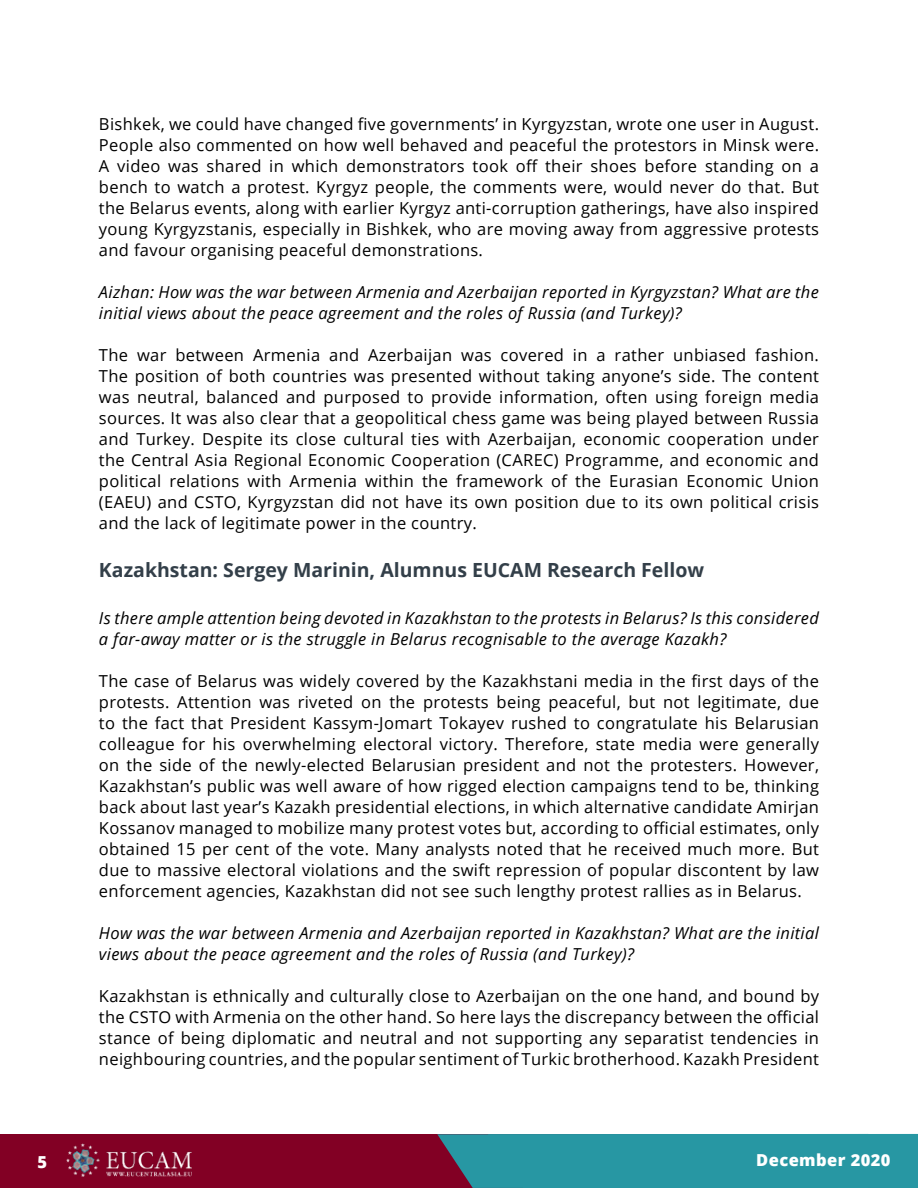
<style>
.page{position:relative;width:918px;height:1188px;background:#fff}
.page>*{position:absolute;margin:0;border:0;box-sizing:border-box;transform-origin:0 0}
.t1{font:700 19.5px "Open Sans";color:#333f49}
.t2{font:16.5px/21px "Open Sans";letter-spacing:.02em;color:#000;text-align:justify}
.t3{font:italic 16.5px/21px "Open Sans";letter-spacing:.02em;color:#000}
.t4{font:800 16.5px "Open Sans";letter-spacing:.025em;color:#fff}
</style>
<div class="page">
<div style="left:0;top:1134px;width:918px;height:54px;background:#820024"></div>
<div style="left:437px;top:1134px;width:481px;height:54px;background:#2797a3"></div>
<img style="left:67px;top:1144px;width:124px;height:32px">
<p class="t2" style="left:99px;top:113px;width:722px">Bishkek, we could have changed five governments’ in Kyrgyzstan, wrote one user in August.<br>People also commented on how well behaved and peaceful the protestors in Minsk were.<br>A video was shared in which demonstrators took off their shoes before standing on a bench to watch a protest. Kyrgyz people, the comments were, would never do that. But the Belarus events, along with earlier Kyrgyz anti-corruption gatherings, have also inspired young Kyrgyzstanis, especially in Bishkek, who are moving away from aggressive protests and favour organising peaceful demonstrations.</p>
<p class="t3" style="left:99px;top:281px;width:721px">Aizhan: How was the war between Armenia and Azerbaijan reported in Kyrgyzstan? What are the initial views about the peace agreement and the roles of Russia (and Turkey)?</p>
<p class="t2" style="left:99px;top:344px;width:722px">The war between Armenia and Azerbaijan was covered in a rather unbiased fashion.<br>The position of both countries was presented without taking anyone’s side. The content was neutral, balanced and purposed to provide information, often using foreign media sources. It was also clear that a geopolitical chess game was being played between Russia and Turkey. Despite its close cultural ties with Azerbaijan, economic cooperation under the Central Asia Regional Economic Cooperation (CAREC) Programme, and economic and political relations with Armenia within the framework of the Eurasian Economic Union (EAEU) and CSTO, Kyrgyzstan did not have its own position due to its own political crisis and the lack of legitimate power in the country.</p>
<p class="t1" style="left:99px;top:557px;width:607px">Kazakhstan: Sergey Marinin, Alumnus EUCAM Research Fellow</p>
<p class="t3" style="left:99px;top:607px;width:721px">Is there ample attention being devoted in Kazakhstan to the protests in Belarus? Is this considered a far-away matter or is the struggle in Belarus recognisable to the average Kazakh?</p>
<p class="t2" style="left:99px;top:670px;width:722px">The case of Belarus was widely covered by the Kazakhstani media in the first days of the protests. Attention was riveted on the protests being peaceful, but not legitimate, due to the fact that President Kassym-Jomart Tokayev rushed to congratulate his Belarusian colleague for his overwhelming electoral victory. Therefore, state media were generally on the side of the newly-elected Belarusian president and not the protesters. However, Kazakhstan’s public was well aware of how rigged election campaigns tend to be, thinking back about last year’s Kazakh presidential elections, in which alternative candidate Amirjan Kossanov managed to mobilize many protest votes but, according to official estimates, only obtained 15 per cent of the vote. Many analysts noted that he received much more. But due to massive electoral violations and the swift repression of popular discontent by law enforcement agencies, Kazakhstan did not see such lengthy protest rallies as in Belarus.</p>
<p class="t3" style="left:99px;top:922px;width:721px">How was the war between Armenia and Azerbaijan reported in Kazakhstan? What are the initial views about the peace agreement and the roles of Russia (and Turkey)?</p>
<p class="t2" style="left:99px;top:985px;width:722px">Kazakhstan is ethnically and culturally close to Azerbaijan on the one hand, and bound by the CSTO with Armenia on the other hand. So here lays the discrepancy between the official stance of being diplomatic and neutral and not supporting any separatist tendencies in neighbouring countries, and the popular sentiment of Turkic brotherhood. Kazakh President</p>
<p class="t4" style="left:37px;top:1149px;width:11px">5</p>
<p class="t4" style="left:756px;top:1147px;width:136px">December 2020</p>
</div>
